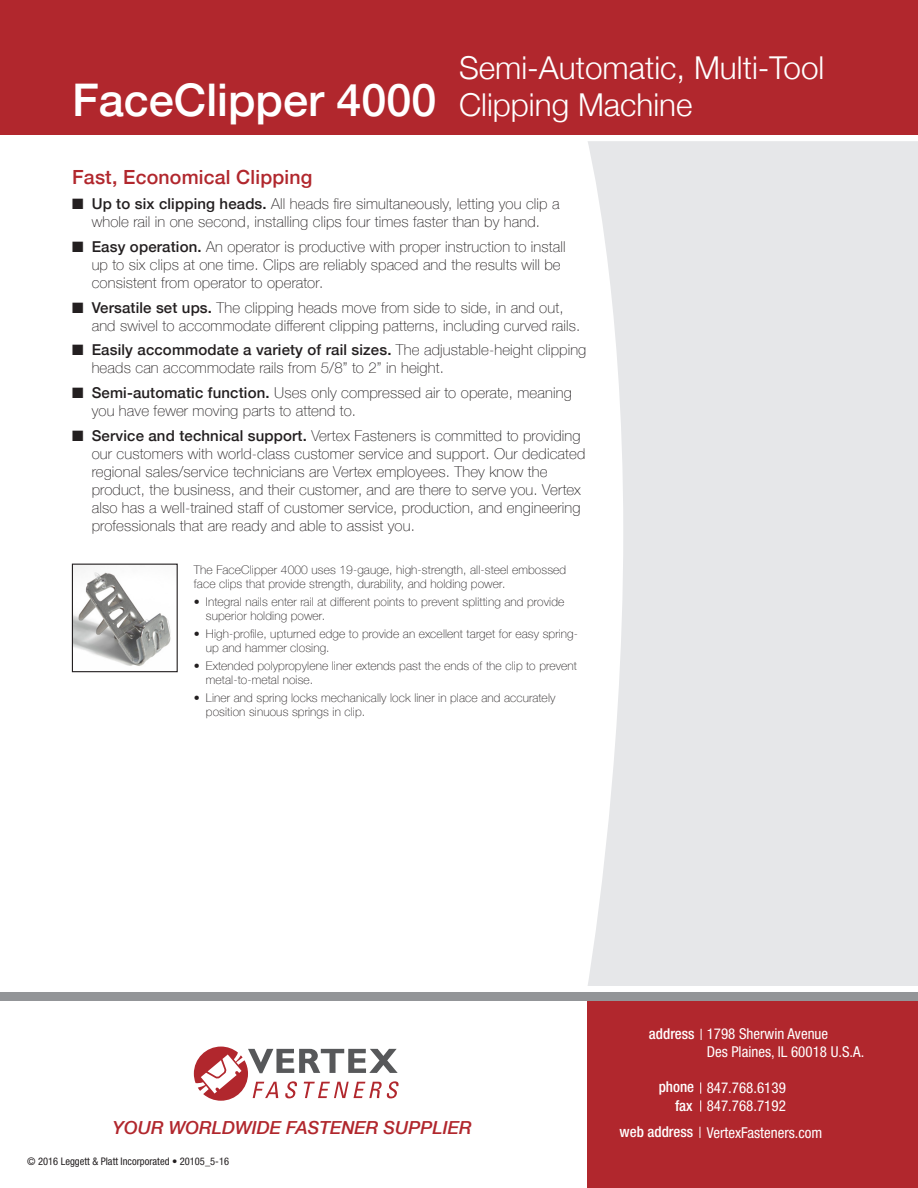
<style>
.page{position:relative;width:918px;height:1188px;background:#fff}
.page>*{position:absolute;margin:0;border:0;box-sizing:border-box;transform-origin:0 0}
.t1{font:500 45px "Helvetica Neue";color:#fff}
.t2{font:300 31.5px/37.8px "Helvetica Neue";color:#fff}
.t3{font:500 19.5px "Helvetica Neue";letter-spacing:.01em;color:#b1272d}
.t4{font:italic 500 18px "Helvetica Neue";color:#b1272d}
.t5{font:100 15px/18px "Helvetica Neue";letter-spacing:.01em;color:#231f20}
.t6{font:condensed 15px "Helvetica Neue";color:#fff}
.t7{font:500 condensed 15px "Helvetica Neue";color:#fff}
.t8{font:100 12px/14.4px "Helvetica Neue";letter-spacing:.01em;color:#231f20}
.t9{font:condensed 10.5px "Helvetica Neue";color:#231f20}
.s1{font-weight:500}
</style>
<div class="page">
<svg style="left:588px;top:141px;width:330px;height:845px;background:#e7e8ea"></svg>
<div style="left:0;top:0;width:918px;height:135px;background:#b1272d"></div>
<div style="left:588px;top:997px;width:330px;height:191px;background:#b1272d"></div>
<div style="left:0;top:992px;width:918px;height:9px;background:#939598"></div>
<svg style="left:700px;top:1100px;width:1px;height:12px"></svg>
<svg style="left:700px;top:1082px;width:1px;height:12px"></svg>
<svg style="left:194px;top:1047px;width:205px;height:54px"></svg>
<img style="left:74px;top:566px;width:97px;height:100px">
<div style="left:72px;top:564px;width:106px;height:108px;border:1px solid #231f20"></div>
<p class="t1" style="left:72px;top:64px;width:366px">FaceClipper 4000</p>
<p class="t2" style="left:459px;top:46px;width:367px">Semi-Automatic, Multi-Tool<br>Clipping Machine</p>
<p class="t3" style="left:72px;top:162px;width:242px">Fast, Economical Clipping</p>
<p class="t5" style="left:72px;top:194px;width:489px;text-align:center">■ <span class="s1">Up to six clipping heads.</span> All heads fire simultaneously, letting you clip a whole rail in one second, installing clips four times faster than by hand.</p>
<p class="t5" style="left:92px;top:237px;width:476px;text-indent:-19px">■ <span class="s1">Easy operation.</span> An operator is productive with proper instruction to install up to six clips at one time. Clips are reliably spaced and the results will be consistent from operator to operator.</p>
<p class="t5" style="left:92px;top:298px;width:490px;text-indent:-20px">■ <span class="s1">Versatile set ups.</span> The clipping heads move from side to side, in and out, and swivel to accommodate different clipping patterns, including curved rails.</p>
<p class="t5" style="left:92px;top:341px;width:496px;text-indent:-20px">■ <span class="s1">Easily accommodate a variety of rail sizes.</span> The adjustable-height clipping heads can accommodate rails from 5/8” to 2” in height.</p>
<p class="t5" style="left:92px;top:383px;width:482px;text-indent:-20px">■ <span class="s1">Semi-automatic function.</span> Uses only compressed air to operate, meaning you have fewer moving parts to attend to.</p>
<p class="t5" style="left:92px;top:426px;width:495px;text-indent:-20px">■ <span class="s1">Service and technical support.</span> Vertex Fasteners is committed to providing our customers with world-class customer service and support. Our dedicated regional sales/service technicians are Vertex employees. They know the product, the business, and their customer, and are there to serve you. Vertex also has a well-trained staff of customer service, production, and engineering professionals that are ready and able to assist you.</p>
<p class="t8" style="left:194px;top:562px;width:374px">The FaceClipper 4000 uses 19-gauge, high-strength, all-steel embossed face clips that provide strength, durability, and holding power.</p>
<p class="t8" style="left:206px;top:594px;width:360px;text-indent:-12px">• Integral nails enter rail at different points to prevent splitting and provide superior holding power.</p>
<p class="t8" style="left:206px;top:626px;width:374px;text-indent:-12px">• High-profile, upturned edge to provide an excellent target for easy spring&shy;up and hammer closing.</p>
<p class="t8" style="left:206px;top:658px;width:373px;text-indent:-12px">• Extended polypropylene liner extends past the ends of the clip to prevent metal-to-metal noise.</p>
<p class="t8" style="left:206px;top:690px;width:351px;text-indent:-12px">• Liner and spring locks mechanically lock liner in place and accurately position sinuous springs in clip.</p>
<p class="t4" style="left:113px;top:1112px;width:361px">YOUR WORLDWIDE FASTENER SUPPLIER</p>
<p class="t9" style="left:27px;top:1155px;width:203px">© 2016 Leggett &amp; Platt Incorporated • 20105_5-16</p>
<p class="t7" style="left:649px;top:1025px;width:47px">address</p>
<p class="t6" style="left:707px;top:1025px;width:123px">1798 Sherwin Avenue</p>
<p class="t6" style="left:707px;top:1043px;width:159px">Des Plaines, IL 60018 U.S.A.</p>
<p class="t6" style="left:707px;top:1079px;width:81px">847.768.6139</p>
<p class="t6" style="left:707px;top:1097px;width:81px">847.768.7192</p>
<p class="t7" style="left:620px;top:1123px;width:75px">web address</p>
<p class="t6" style="left:707px;top:1124px;width:117px">VertexFasteners.com</p>
<p class="t7" style="left:659px;top:1078px;width:37px">phone</p>
<p class="t7" style="left:675px;top:1096px;width:19px">fax</p>
</div>
